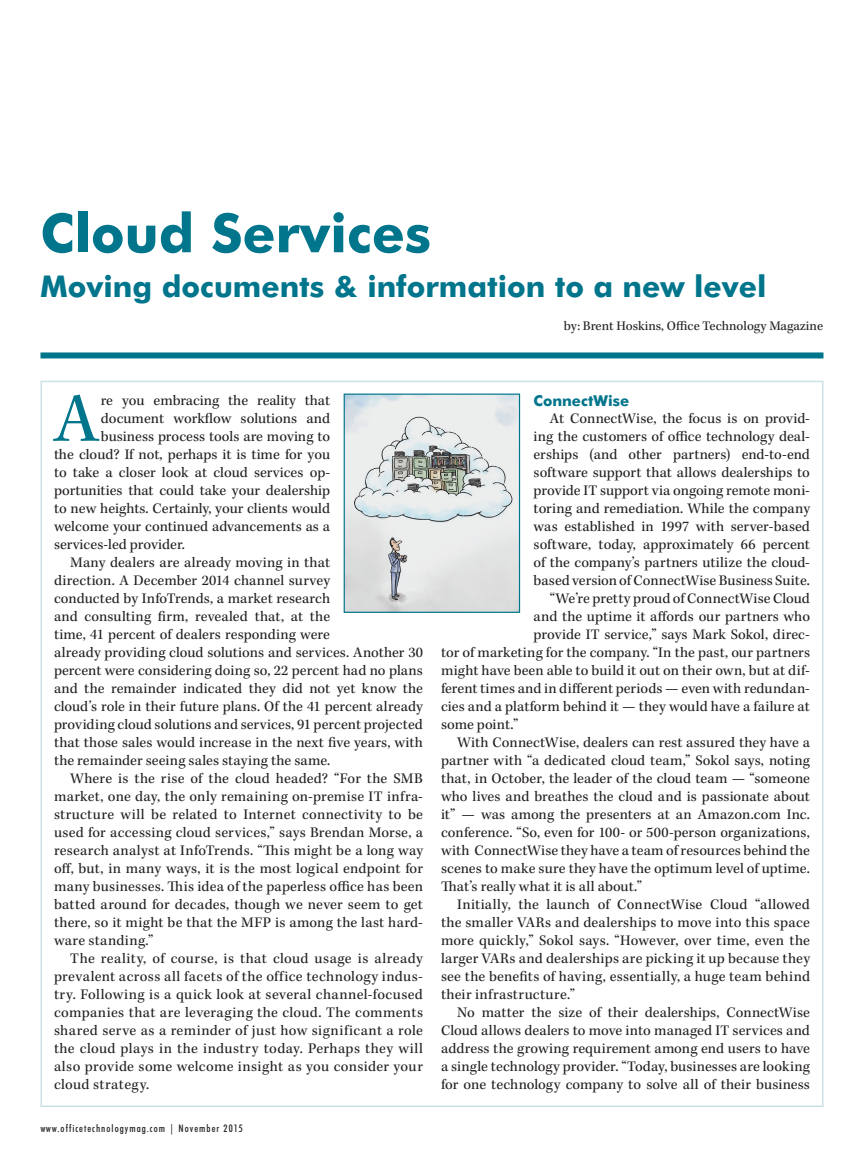
<style>
.page{position:relative;width:864px;height:1161px;background:#fff}
.page>*{position:absolute;margin:0;border:0;box-sizing:border-box;transform-origin:0 0}
.First_Para{font:71.85px "Kepler Std";color:#00758c}
.Headline{font:700 54px "Futura BT";color:#00758c}
.Headline-2{font:700 30px "Futura BT";color:#00758c}
.Body{font:15px/18px "Kepler Std";letter-spacing:.005em;color:#231f20;text-align:justify}
.First_Para-2{font:15px "Kepler Std";color:#231f20}
.Body_Subheads{font:700 15px "Futura BT";color:#00758c}
.Byline{font:13.5px "Kepler Std";color:#231f20}
.t1{font:500 condensed 10.5px "Futura BT";letter-spacing:.1em;color:#231f20}
</style>
<div class="page">
<div style="left:40px;top:352px;width:783px;height:6px;background:#00758c"></div>
<img style="left:346px;top:396px;width:172px;height:215px">
<div style="left:344px;top:394px;width:176px;height:219px;border:1px solid #00758c"></div>
<p class="Headline" style="left:40px;top:200px;width:392px">Cloud Services</p>
<p class="Headline-2" style="left:40px;top:268px;width:728px">Moving documents &amp; information to a new level</p>
<p class="Byline" style="left:564px;top:318px;width:261px">by: Brent Hoskins, Office Technology Magazine</p>
<p class="First_Para" style="left:54px;top:378px;width:46px">A</p>
<p class="First_Para-2" style="left:101px;top:392px;width:231px">re you embracing the reality that</p>
<p class="First_Para-2" style="left:101px;top:410px;width:231px">document workflow solutions and</p>
<p class="First_Para-2" style="left:101px;top:428px;width:231px">business process tools are moving to</p>
<p class="First_Para-2" style="left:54px;top:446px;width:278px">the cloud? If not, perhaps it is time for you</p>
<p class="First_Para-2" style="left:54px;top:464px;width:278px">to take a closer look at cloud services op-</p>
<p class="First_Para-2" style="left:54px;top:482px;width:278px">portunities that could take your dealership</p>
<p class="First_Para-2" style="left:54px;top:500px;width:278px">to new heights. Certainly, your clients would</p>
<p class="First_Para-2" style="left:54px;top:518px;width:278px">welcome your continued advancements as a</p>
<p class="First_Para-2" style="left:54px;top:536px;width:132px">services-led provider.</p>
<p class="Body" style="left:54px;top:554px;width:371px;text-align:left;text-indent:16px">Many dealers are already moving in that<br>direction. A December 2014 channel survey<br>conducted by InfoTrends, a market research<br>and consulting firm, revealed that, at the<br>time, 41 percent of dealers responding were<br>already providing cloud solutions and services. Another 30 percent were considering doing so, 22 percent had no plans and the remainder indicated they did not yet know the cloud’s role in their future plans. Of the 41 percent already providing cloud solutions and services, 91 percent projected that those sales would increase in the next five years, with the remainder seeing sales staying the same.</p>
<p class="Body" style="left:54px;top:770px;width:371px;text-indent:16px">Where is the rise of the cloud headed? “For the SMB market, one day, the only remaining on-premise IT infra&shy;structure will be related to Internet connectivity to be used for accessing cloud services,” says Brendan Morse, a research analyst at InfoTrends. “This might be a long way off, but, in many ways, it is the most logical endpoint for many businesses. This idea of the paperless office has been batted around for decades, though we never seem to get there, so it might be that the MFP is among the last hard&shy;ware standing.”</p>
<p class="Body" style="left:54px;top:950px;width:371px;text-indent:16px">The reality, of course, is that cloud usage is already prevalent across all facets of the office technology indus&shy;try. Following is a quick look at several channel-focused companies that are leveraging the cloud. The comments shared serve as a reminder of just how significant a role the cloud plays in the industry today. Perhaps they will also provide some welcome insight as you consider your cloud strategy.</p>
<p class="t1" style="left:40px;top:1122px;width:204px">www.officetechnologymag.com | November 2015</p>
<p class="Body_Subheads" style="left:534px;top:392px;width:97px">ConnectWise</p>
<p class="Body" style="left:534px;top:410px;width:278px;text-indent:16px">At ConnectWise, the focus is on provid&shy;ing the customers of office technology deal&shy;erships (and other partners) end-to-end software support that allows dealerships to provide IT support via ongoing remote moni&shy;toring and remediation. While the company was established in 1997 with server-based software, today, approximately 66 percent of the company’s partners utilize the cloud&shy;based version of ConnectWise Business Suite.</p>
<p class="Body" style="left:550px;top:590px;width:262px">“We’re pretty proud of ConnectWise Cloud</p>
<p class="Body" style="left:534px;top:608px;width:278px">and the uptime it affords our partners who</p>
<p class="Body" style="left:534px;top:626px;width:278px">provide IT service,” says Mark Sokol, direc-</p>
<p class="Body" style="left:441px;top:644px;width:371px">tor of marketing for the company. “In the past, our partners</p>
<p class="Body" style="left:441px;top:662px;width:371px">might have been able to build it out on their own, but at dif-</p>
<p class="Body" style="left:441px;top:680px;width:371px">ferent times and in different periods — even with redundan-</p>
<p class="Body" style="left:441px;top:698px;width:370px">cies and a platform behind it — they would have a failure at</p>
<p class="Body" style="left:441px;top:716px;width:79px">some point.”</p>
<p class="Body" style="left:441px;top:734px;width:371px;text-indent:16px">With ConnectWise, dealers can rest assured they have a partner with “a dedicated cloud team,” Sokol says, noting that, in October, the leader of the cloud team — “someone who lives and breathes the cloud and is passionate about it” — was among the presenters at an Amazon.com Inc. conference. “So, even for 100- or 500-person organizations, with ConnectWise they have a team of resources behind the scenes to make sure they have the optimum level of uptime.<br>That’s really what it is all about.”</p>
<p class="Body" style="left:441px;top:896px;width:371px;text-indent:16px">Initially, the launch of ConnectWise Cloud “allowed the smaller VARs and dealerships to move into this space more quickly,” Sokol says. “However, over time, even the larger VARs and dealerships are picking it up because they see the benefits of having, essentially, a huge team behind their infrastructure.”</p>
<p class="Body" style="left:441px;top:1004px;width:371px;text-indent:16px">No matter the size of their dealerships, ConnectWise Cloud allows dealers to move into managed IT services and address the growing requirement among end users to have a single technology provider. “Today, businesses are looking for one technology company to solve all of their business</p>
</div>
